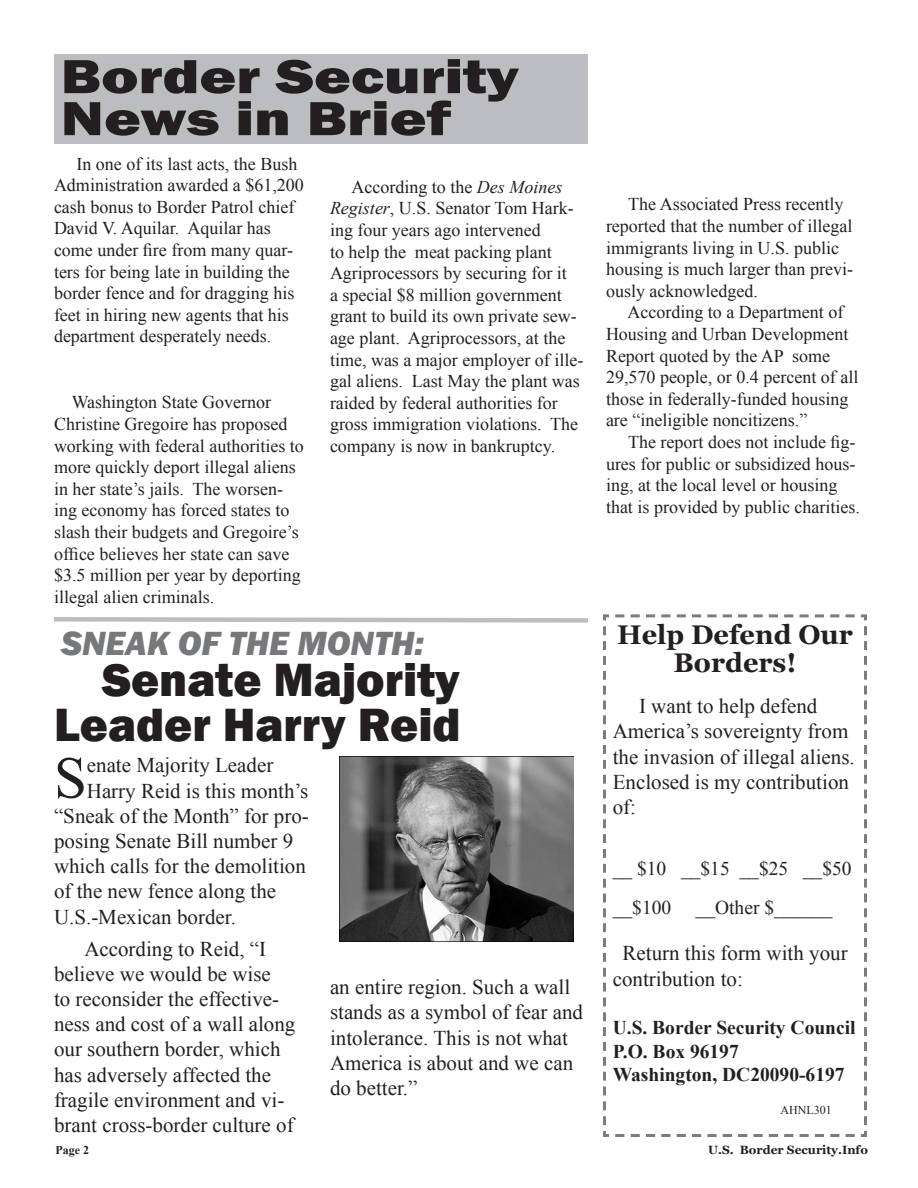
<style>
.page{position:relative;width:918px;height:1188px;background:#fff}
.page>*{position:absolute;margin:0;border:0;box-sizing:border-box;transform-origin:0 0}
.t1{font:59.1px "Times New Roman";color:#231f20}
.t2{font:800 49.5px "Franklin Gothic";color:#231f20;scale:1.27 1}
.t3{font:800 48px/45px "Franklin Gothic";color:#231f20;text-align:right}
.t4{font:italic 800 34.5px "Franklin Gothic";color:#76787b}
.t5{font:700 27px/28.5px "Georgia";color:#231f20;text-align:center}
.t6{font:21px/25.2px "Times New Roman";color:#231f20}
.t7{font:700 19.5px "Times New Roman";color:#231f20}
.t8{font:19.5px/39px "Times New Roman";color:#231f20}
.t9{font:18px/21.6px "Times New Roman";color:#231f20}
.t10{font:700 12px "Georgia";color:#231f20}
.t11{font:12px "Times New Roman";color:#231f20}
.t12{font:700 12px "Times New Roman";color:#231f20}
.s1{font-style:italic}
</style>
<div class="page">
<svg style="left:603px;top:614px;width:264px;height:523px"></svg>
<div style="left:54px;top:54px;width:534px;height:89px;background:#bcbdc0"></div>
<svg style="left:54px;top:617px;width:534px;height:6px"></svg>
<img style="left:339px;top:756px;width:234px;height:185px">
<p class="t2" style="left:61px;top:45px;width:362px">Border Security</p>
<p class="t2" style="left:61px;top:87px;width:309px">News in Brief</p>
<p class="t9" style="left:54px;top:152px;width:251px;text-indent:22px">In one of its last acts, the Bush<br>Administration awarded a $61,200 cash bonus to Border Patrol chief<br>David V. Aquilar. Aquilar has come under fire from many quar&shy;ters for being late in building the border fence and for dragging his feet in hiring new agents that his department desperately needs.</p>
<p class="t9" style="left:54px;top:391px;width:251px;text-indent:18px">Washington State Governor<br>Christine Gregoire has proposed working with federal authorities to more quickly deport illegal aliens in her state’s jails. The worsen&shy;ing economy has forced states to slash their budgets and Gregoire’s office believes her state can save $3.5 million per year by deporting illegal alien criminals.</p>
<p class="t9" style="left:330px;top:176px;width:255px;text-indent:22px">According to the <span class="s1">Des Moines<br>Register</span>, U.S. Senator Tom Hark&shy;ing four years ago intervened<br>to help the meat packing plant<br>Agriprocessors by securing for it<br>a special $8 million government grant to build its own private sew&shy;age plant. Agriprocessors, at the time, was a major employer of ille&shy;gal aliens. Last May the plant was raided by federal authorities for gross immigration violations. The company is now in bankruptcy.</p>
<p class="t4" style="left:61px;top:621px;width:365px">SNEAK OF THE MONTH:</p>
<p class="t3" style="left:54px;top:657px;width:408px">Senate Majority<br>Leader Harry Reid</p>
<p class="t1" style="left:54px;top:738px;width:34px">S</p>
<p class="t6" style="left:87px;top:752px;width:188px">enate Majority Leader</p>
<p class="t6" style="left:87px;top:778px;width:223px">Harry Reid is this month’s</p>
<p class="t6" style="left:54px;top:803px;width:256px">“Sneak of the Month” for pro-</p>
<p class="t6" style="left:54px;top:828px;width:241px">posing Senate Bill number 9</p>
<p class="t6" style="left:54px;top:853px;width:253px">which calls for the demolition</p>
<p class="t6" style="left:54px;top:878px;width:224px">of the new fence along the</p>
<p class="t6" style="left:54px;top:904px;width:183px">U.S.-Mexican border.</p>
<p class="t6" style="left:54px;top:936px;width:243px;text-indent:30px">According to Reid, “I believe we would be wise<br>to reconsider the effective&shy;ness and cost of a wall along our southern border, which has adversely affected the fragile environment and vi&shy;brant cross-border culture of</p>
<p class="t6" style="left:330px;top:974px;width:255px">an entire region. Such a wall stands as a symbol of fear and intolerance. This is not what<br>America is about and we can do better.”</p>
<p class="t9" style="left:606px;top:193px;width:249px;text-indent:22px">The Associated Press recently reported that the number of illegal immigrants living in U.S. public housing is much larger than previ&shy;ously acknowledged.</p>
<p class="t9" style="left:606px;top:301px;width:254px;text-indent:22px">According to a Department of<br>Housing and Urban Development<br>Report quoted by the AP some<br>29,570 people, or 0.4 percent of all those in federally-funded housing are “ineligible noncitizens.”</p>
<p class="t9" style="left:606px;top:431px;width:255px;text-indent:22px">The report does not include fig&shy;ures for public or subsidized hous&shy;ing, at the local level or housing that is provided by public charities.</p>
<p class="t5" style="left:617px;top:620px;width:237px">Help Defend Our<br>Borders!</p>
<p class="t6" style="left:613px;top:693px;width:244px;text-indent:26px">I want to help defend<br>America’s sovereignty from the invasion of illegal aliens.<br>Enclosed is my contribution of:</p>
<p class="t8" style="left:613px;top:848px;width:240px">__ $10 __$15 __$25 __$50 __$100</p>
<p class="t8" style="left:696px;top:887px;width:139px">__Other $______</p>
<p class="t6" style="left:613px;top:940px;width:236px;text-indent:10px">Return this form with your contribution to:</p>
<p class="t7" style="left:613px;top:1014px;width:244px">U.S. Border Security Council</p>
<p class="t7" style="left:613px;top:1038px;width:128px">P.O. Box 96197</p>
<p class="t7" style="left:613px;top:1061px;width:233px">Washington, DC20090-6197</p>
<p class="t11" style="left:780px;top:1101px;width:53px">AHNL301</p>
<p class="t12" style="left:56px;top:1142px;width:35px">Page 2</p>
<p class="t10" style="left:708px;top:1142px;width:161px">U.S. Border Security.Info</p>
</div>
